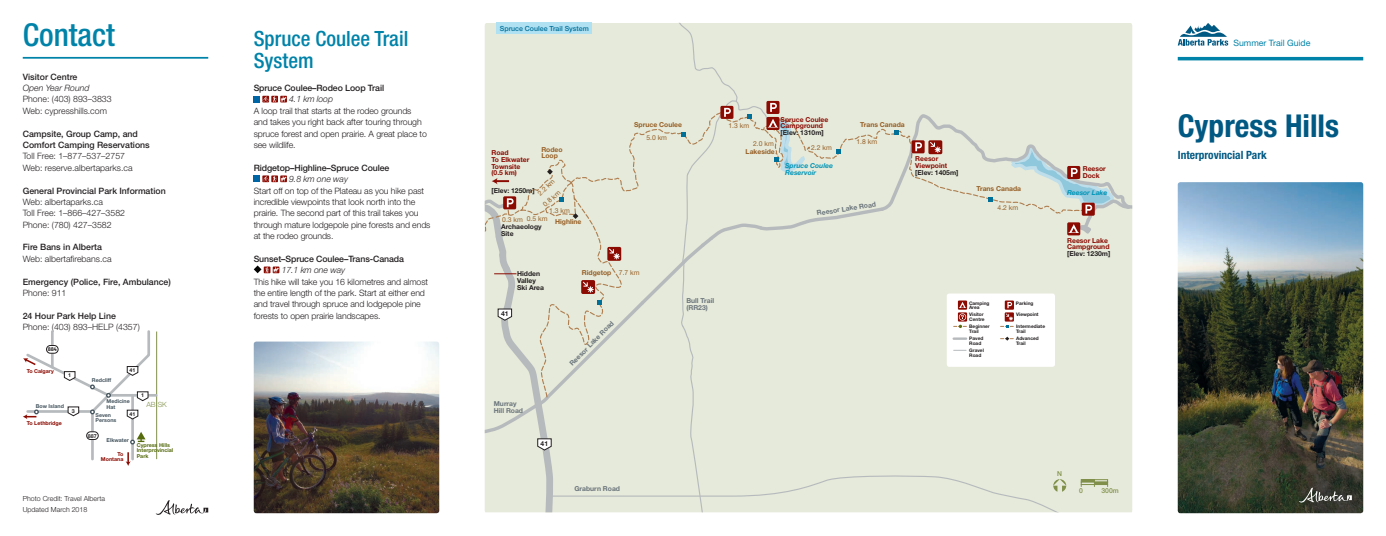
<style>
.page{position:relative;width:1386px;height:536px;background:#fff}
.page>*{position:absolute;margin:0;border:0;box-sizing:border-box;transform-origin:0 0}
.H1_Cover{font:700 condensed 31.5px "Helvetica Neue LT Std";color:#005983}
.t1{font:500 condensed 31.5px "Helvetica Neue LT Std";color:#0083a9}
.t2{font:500 condensed 21px "Helvetica Neue LT Std";color:#0083a9}
.H2_Cover{font:700 condensed 11.38px "Helvetica Neue LT Std";color:#005983}
.t3{font:300 8.75px/11.4px "Helvetica Neue LT Std";letter-spacing:-.01em;color:#231f20}
.t4{font:500 8.75px/11.4px "Helvetica Neue LT Std";color:#231f20}
.t5{font:italic 300 8.75px "Helvetica Neue LT Std";letter-spacing:-.01em;color:#231f20}
.Guide_Text{font:8.75px "Helvetica Neue LT Std";color:#0083a9}
.t6{font:300 7.17px "Helvetica Neue LT Std";color:#80904a}
.t7{font:300 7px "Helvetica Neue LT Std";color:#231f20}
.Caption_for_Images{font:500 7px "Helvetica Neue LT Std";color:#016f98}
.t8{font:700 6.83px/6.8px "Helvetica Neue LT Std";color:#8b0a02}
.t9{font:700 6.83px/6.8px "Helvetica Neue LT Std";color:#6a747b}
.t10{font:700 6.83px/6.8px "Helvetica Neue LT Std";color:#965e25}
.t11{font:6.83px "Helvetica Neue LT Std";color:#965e25}
.t12{font:700 6.83px/6.8px "Helvetica Neue LT Std";color:#231f20}
.t13{font:italic 700 6.83px/6.8px "Helvetica Neue LT Std";color:#0095b8}
.t14{font:500 6.83px "Helvetica Neue LT Std";color:#80904a}
.t15{font:700 5.34px/5.3px "Helvetica Neue LT Std";color:#45555f}
.t16{font:700 5.34px/5.3px "Helvetica Neue LT Std";color:#556b0e}
.t17{font:700 5.34px/5.3px "Helvetica Neue LT Std";color:#8b0a02;text-align:right}
.t18{font:700 5.34px "Helvetica Neue LT Std";color:#231f20}
.t19{font:700 5.34px "Giacomo Two";color:#231f20}
.t20{font:700 4.81px/4.8px "Helvetica Neue LT Std";color:#231f20}
.s1{font-style:italic}
.s2{color:#231f20}
</style>
<div class="page">
<svg style="left:1178px;top:23px;width:50px;height:23px"></svg>
<img style="left:1178px;top:182px;width:185px;height:331px">
<hr style="left:23px;top:57px;width:185px;height:2px;background:#0083a9">
<svg style="left:1299px;top:487px;width:53px;height:15px"></svg>
<hr style="left:1178px;top:57px;width:185px;height:3px;background:#0083a9">
<svg style="left:156px;top:500px;width:52px;height:14px"></svg>
<svg style="left:254px;top:96px;width:32px;height:6px"></svg>
<svg style="left:280px;top:175px;width:7px;height:7px"></svg>
<svg style="left:254px;top:176px;width:32px;height:6px"></svg>
<svg style="left:254px;top:265px;width:25px;height:8px"></svg>
<hr style="left:156px;top:331px;width:1px;height:128px;background:#80904a">
<hr style="left:91px;top:411px;width:3px;height:48px;background:#b6babd">
<hr style="left:131px;top:395px;width:3px;height:64px;background:#b6babd">
<div style="left:87px;top:431px;width:11px;height:8px;background:#fff;border-radius:4px"></div>
<div style="left:86px;top:431px;width:12px;height:8px;border:1px solid #231f20;border-radius:4px"></div>
<svg style="left:126px;top:452px;width:5px;height:14px"></svg>
<svg style="left:23px;top:330px;width:135px;height:89px"></svg>
<svg style="left:130px;top:431px;width:16px;height:13px"></svg>
<img style="left:254px;top:341px;width:185px;height:172px">
<svg style="left:485px;top:23px;width:647px;height:489px;background:#e4e7d8"></svg>
<h1 class="t1" style="left:23px;top:16px;width:94px">Contact</h1>
<p class="t4" style="left:23px;top:71px;width:56px">Visitor Centre</p>
<p class="t3" style="left:23px;top:82px;width:90px"><span class="s1">Open Year Round<br></span>Phone: (403) 893–3833</p>
<p class="t3" style="left:23px;top:105px;width:86px">Web: cypresshills.com</p>
<p class="t4" style="left:23px;top:128px;width:129px">Campsite, Group Camp, and<br>Comfort Camping Reservations</p>
<p class="t3" style="left:23px;top:150px;width:104px">Toll Free: 1–877–537–2757</p>
<p class="t3" style="left:23px;top:162px;width:111px">Web: reserve.albertaparks.ca</p>
<p class="t4" style="left:23px;top:184px;width:144px">General Provincial Park Information</p>
<p class="t3" style="left:23px;top:196px;width:82px">Web: albertaparks.ca</p>
<p class="t3" style="left:23px;top:207px;width:104px">Toll Free: 1–866–427–3582</p>
<p class="t3" style="left:23px;top:219px;width:90px">Phone: (780) 427–3582</p>
<p class="t4" style="left:23px;top:241px;width:81px">Fire Bans in Alberta</p>
<p class="t3" style="left:23px;top:253px;width:90px">Web: albertafirebans.ca</p>
<p class="t4" style="left:23px;top:275px;width:150px">Emergency (Police, Fire, Ambulance)</p>
<p class="t3" style="left:23px;top:287px;width:45px">Phone: 911</p>
<p class="t4" style="left:23px;top:310px;width:95px">24 Hour Park Help Line</p>
<p class="t3" style="left:23px;top:321px;width:119px">Phone: (403) 893–HELP (4357)</p>
<p class="t19" style="left:48px;top:346px;width:11px">884</p>
<p class="t17" style="left:27px;top:368px;width:29px">To Calgary</p>
<p class="t18" style="left:68px;top:372px;width:4px">1</p>
<p class="t15" style="left:36px;top:402px;width:30px">Bow Island</p>
<p class="t17" style="left:27px;top:420px;width:37px">To Lethbridge</p>
<p class="t18" style="left:72px;top:407px;width:4px">3</p>
<p class="t18" style="left:130px;top:367px;width:7px">41</p>
<p class="t18" style="left:130px;top:410px;width:7px">41</p>
<p class="t15" style="left:92px;top:377px;width:21px">Redcliff</p>
<p class="t18" style="left:141px;top:392px;width:4px">1</p>
<p class="t15" style="left:107px;top:398px;width:25px">Medicine<br>Hat</p>
<p class="t6" style="left:146px;top:399px;width:22px">AB SK</p>
<p class="t15" style="left:96px;top:412px;width:22px">Seven<br>Persons</p>
<p class="t18" style="left:88px;top:432px;width:10px">887</p>
<p class="t15" style="left:107px;top:437px;width:24px">Elkwater</p>
<p class="t16" style="left:137px;top:442px;width:38px">Cypress Hills<br>Interprovincial<br>Park</p>
<p class="t17" style="left:101px;top:451px;width:24px">To<br>Montana</p>
<p class="t7" style="left:23px;top:494px;width:84px">Photo Credit: Travel Alberta</p>
<p class="t7" style="left:23px;top:505px;width:66px">Updated March 2018</p>
<p class="Caption_for_Images" style="left:500px;top:24px;width:90px">Spruce Coulee Trail System</p>
<h2 class="t2" style="left:254px;top:26px;width:156px">Spruce Coulee Trail</h2>
<p class="Guide_Text" style="left:1233px;top:37px;width:78px">Summer Trail Guide</p>
<h2 class="t2" style="left:254px;top:48px;width:61px">System</h2>
<p class="t4" style="left:254px;top:82px;width:132px">Spruce Coulee–Rodeo Loop Trail</p>
<p class="t5" style="left:289px;top:94px;width:45px">4.1 km loop</p>
<p class="t3" style="left:254px;top:105px;width:175px">A loop trail that starts at the rodeo grounds and takes you right back after touring through spruce forest and open prairie. A great place to see wildlife.</p>
<p class="t4" style="left:254px;top:162px;width:137px">Ridgetop–Highline–Spruce Coulee</p>
<p class="t5" style="left:289px;top:174px;width:60px">9.8 km one way</p>
<p class="t3" style="left:254px;top:184px;width:178px">Start off on top of the Plateau as you hike past incredible viewpoints that look north into the prairie. The second part of this trail takes you through mature lodgepole pine forests and ends at the rodeo grounds.</p>
<p class="t4" style="left:254px;top:253px;width:152px">Sunset–Spruce Coulee–Trans-Canada</p>
<p class="t5" style="left:282px;top:265px;width:65px">17.1 km one way</p>
<p class="t3" style="left:254px;top:275px;width:176px">This hike will take you 16 kilometres and almost the entire length of the park. Start at either end and travel through spruce and lodgepole pine forests to open prairie landscapes.</p>
<p class="H1_Cover" style="left:1178px;top:106px;width:163px">Cypress Hills</p>
<p class="H2_Cover" style="left:1178px;top:148px;width:91px">Interprovincial Park</p>
<p class="t8" style="left:781px;top:115px;width:49px">Spruce Coulee<br>Campground <span class="s2">[Elev: 1310m]</span></p>
<p class="t10" style="left:634px;top:121px;width:49px">Spruce Coulee</p>
<p class="t10" style="left:860px;top:121px;width:46px">Trans Canada</p>
<p class="t11" style="left:729px;top:122px;width:22px">1.3 km</p>
<p class="t11" style="left:646px;top:133px;width:22px">5.0 km</p>
<p class="t11" style="left:857px;top:137px;width:22px">1.8 km</p>
<p class="t11" style="left:753px;top:139px;width:22px">2.0 km</p>
<p class="t11" style="left:811px;top:144px;width:22px">2.2 km</p>
<p class="t10" style="left:541px;top:146px;width:23px">Rodeo<br>Loop</p>
<p class="t10" style="left:746px;top:148px;width:31px">Lakeside</p>
<p class="t8" style="left:492px;top:149px;width:39px">Road<br>To Elkwater<br>Townsite (0.5 km)</p>
<p class="t8" style="left:915px;top:155px;width:45px">Reesor<br>Viewpoint <span class="s2">[Elev: 1405m]</span></p>
<p class="t13" style="left:785px;top:162px;width:49px">Spruce Coulee<br>Reservoir</p>
<p class="t8" style="left:1083px;top:165px;width:25px">Reesor<br>Dock</p>
<p class="t11" style="left:536px;top:191px;width:22px;rotate:-45deg">2.2 km</p>
<p class="t10" style="left:977px;top:185px;width:46px">Trans Canada</p>
<p class="t12" style="left:492px;top:187px;width:45px">[Elev: 1250m]</p>
<p class="t13" style="left:1067px;top:189px;width:42px">Reesor Lake</p>
<p class="t11" style="left:541px;top:202px;width:22px;rotate:-42deg">0.8 km</p>
<p class="t9" style="left:816px;top:209px;width:61px;rotate:-9deg">Reesor Lake Road</p>
<p class="t11" style="left:998px;top:203px;width:22px">4.2 km</p>
<p class="t11" style="left:549px;top:206px;width:22px">1.3 km</p>
<p class="t11" style="left:527px;top:214px;width:22px">0.5 km</p>
<p class="t11" style="left:502px;top:215px;width:22px">0.3 km</p>
<p class="t10" style="left:555px;top:218px;width:28px">Highline</p>
<p class="t12" style="left:501px;top:223px;width:42px">Archaeology<br>Site</p>
<p class="t12" style="left:517px;top:270px;width:28px">Hidden<br>Valley<br>Ski Area</p>
<p class="t8" style="left:1067px;top:236px;width:45px">Reesor Lake<br>Campground <span class="s2">[Elev: 1230m]</span></p>
<p class="t10" style="left:582px;top:269px;width:31px">Ridgetop</p>
<p class="t11" style="left:619px;top:269px;width:22px">7.7 km</p>
<p class="t9" style="left:686px;top:297px;width:29px">Bull Trail (RR23)</p>
<p class="t20" style="left:969px;top:300px;width:22px">Camping<br>Area</p>
<p class="t20" style="left:969px;top:312px;width:17px">Visitor<br>Centre</p>
<p class="t20" style="left:1016px;top:300px;width:19px">Parking</p>
<p class="t20" style="left:1016px;top:312px;width:24px">Viewpoint</p>
<p class="t12" style="left:501px;top:310px;width:9px">41</p>
<p class="t9" style="left:568px;top:361px;width:61px;rotate:-45deg">Reesor Lake Road</p>
<p class="t20" style="left:969px;top:324px;width:22px">Beginner<br>Trail</p>
<p class="t20" style="left:1016px;top:324px;width:30px">Intermediate<br>Trail</p>
<p class="t20" style="left:1016px;top:336px;width:24px">Advanced<br>Trail</p>
<p class="t20" style="left:969px;top:336px;width:16px">Paved<br>Road</p>
<p class="t20" style="left:969px;top:348px;width:16px">Gravel<br>Road</p>
<p class="t9" style="left:494px;top:400px;width:31px">Murray<br>Hill Road</p>
<p class="t12" style="left:541px;top:440px;width:9px">41</p>
<p class="t9" style="left:574px;top:484px;width:47px">Graburn Road</p>
<p class="t14" style="left:1057px;top:469px;width:6px">N</p>
<p class="t14" style="left:1079px;top:486px;width:5px">0</p>
<p class="t14" style="left:1101px;top:486px;width:19px">300m</p>
</div>
